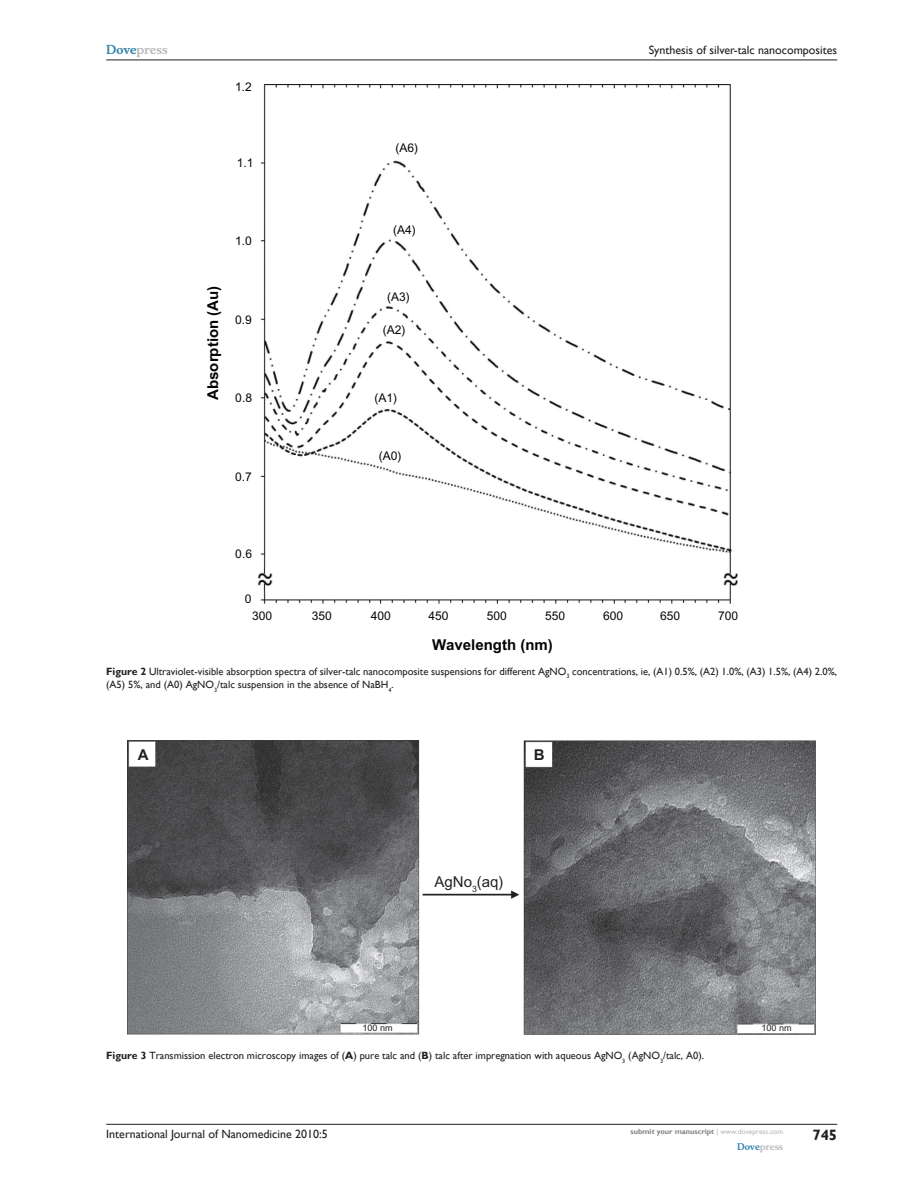
<style>
.page{position:relative;width:918px;height:1188px;background:#fff}
.page>*{position:absolute;margin:0;border:0;box-sizing:border-box;transform-origin:0 0}
.t1{font:700 15px "Arial";color:#040503}
.t2{font:15px "Arial";color:#231f20}
.t3{font:700 15px "Gill Sans";color:#231f20}
.t4{font:700 15px "Arial";color:#231f20}
.t5{font:12px "Gill Sans";color:#231f20}
.t6{font:12px "Arial";color:#040503}
.t7{font:700 12px "Musee";color:#b8b9bc}
.t8{font:10.5px/13.5px "Gill Sans";color:#231f20}
.t9{font:9px "Arial";color:#231f20}
.t10{font:700 9px "Musee";color:#b8b9bc}
.t11{font:700 7.5px "Gill Sans";color:#808285}
.s1{color:#3485ae}
.s2{font-weight:700}
.s3{font-weight:400;color:#b8b9bc}
</style>
<div class="page">
<hr style="left:106px;top:1124px;width:731px;height:1px;background:#231f20">
<hr style="left:106px;top:60px;width:731px;height:1px;background:#231f20">
<img style="left:259px;top:85px;width:479px;height:519px">
<img style="left:128px;top:741px;width:688px;height:293px">
<p class="t7" style="left:106px;top:43px;width:63px"><span class="s1">Dove</span>press</p>
<p class="t6" style="left:235px;top:80px;width:18px">1.2</p>
<p class="t6" style="left:237px;top:156px;width:18px">1.1</p>
<p class="t6" style="left:235px;top:234px;width:18px">1.0</p>
<h1 class="t1" style="left:204px;top:400px;width:116px;rotate:-90deg">Absorption (Au)</h1>
<p class="t6" style="left:235px;top:313px;width:18px">0.9</p>
<p class="t6" style="left:235px;top:391px;width:18px">0.8</p>
<p class="t6" style="left:235px;top:470px;width:18px">0.7</p>
<p class="t6" style="left:395px;top:141px;width:24px">(A6)</p>
<p class="t6" style="left:393px;top:223px;width:24px">(A4)</p>
<p class="t6" style="left:387px;top:290px;width:24px">(A3)</p>
<p class="t6" style="left:383px;top:323px;width:24px">(A2)</p>
<p class="t6" style="left:375px;top:391px;width:24px">(A1)</p>
<p class="t6" style="left:379px;top:449px;width:24px">(A0)</p>
<p class="t5" style="left:649px;top:43px;width:190px">Synthesis of silver-talc nanocomposites</p>
<p class="t6" style="left:235px;top:547px;width:18px">0.6</p>
<p class="t6" style="left:245px;top:592px;width:8px">0</p>
<p class="t6" style="left:252px;top:609px;width:22px">300</p>
<p class="t6" style="left:312px;top:609px;width:22px">350</p>
<p class="t6" style="left:371px;top:609px;width:22px">400</p>
<p class="t6" style="left:428px;top:609px;width:22px">450</p>
<p class="t6" style="left:487px;top:609px;width:22px">500</p>
<p class="t6" style="left:545px;top:609px;width:22px">550</p>
<p class="t6" style="left:603px;top:609px;width:22px">600</p>
<p class="t6" style="left:660px;top:609px;width:22px">650</p>
<p class="t6" style="left:718px;top:609px;width:22px">700</p>
<h1 class="t1" style="left:432px;top:635px;width:122px">Wavelength (nm)</h1>
<p class="t8" style="left:106px;top:665px;width:732px"><span class="s2">Figure 2</span> Ultraviolet-visible absorption spectra of silver-talc nanocomposite suspensions for different AgNO<sub>3</sub> concentrations, ie, (A1) 0.5%, (A2) 1.0%, (A3) 1.5%, (A4) 2.0%, (A5) 5%, and (A0) AgNO<sub>3</sub>/talc suspension in the absence of NaBH <sub>4</sub>.</p>
<h1 class="t4" style="left:138px;top:746px;width:12px">A</h1>
<h1 class="t4" style="left:534px;top:746px;width:12px">B</h1>
<h1 class="t2" style="left:435px;top:873px;width:71px">AgNo<sub>3</sub>(aq)</h1>
<p class="t9" style="left:363px;top:1023px;width:32px">100 nm</p>
<p class="t9" style="left:762px;top:1022px;width:32px">100 nm</p>
<p class="t8" style="left:106px;top:1049px;width:599px"><span class="s2">Figure 3</span> Transmission electron microscopy images of (<span class="s2">A</span>) pure talc and (<span class="s2">B</span>) talc after impregnation with aqueous AgNO<sub>3</sub> (AgNO<sub>3</sub>/talc, A0).</p>
<p class="t5" style="left:106px;top:1127px;width:223px">International Journal of Nanomedicine 2010:5</p>
<p class="t11" style="left:631px;top:1127px;width:154px">submit your manuscript <span class="s3">| www.dovepress.com</span></p>
<p class="t10" style="left:737px;top:1141px;width:48px"><span class="s1">Dove</span>press</p>
<h1 class="t3" style="left:812px;top:1126px;width:26px">745</h1>
</div>
